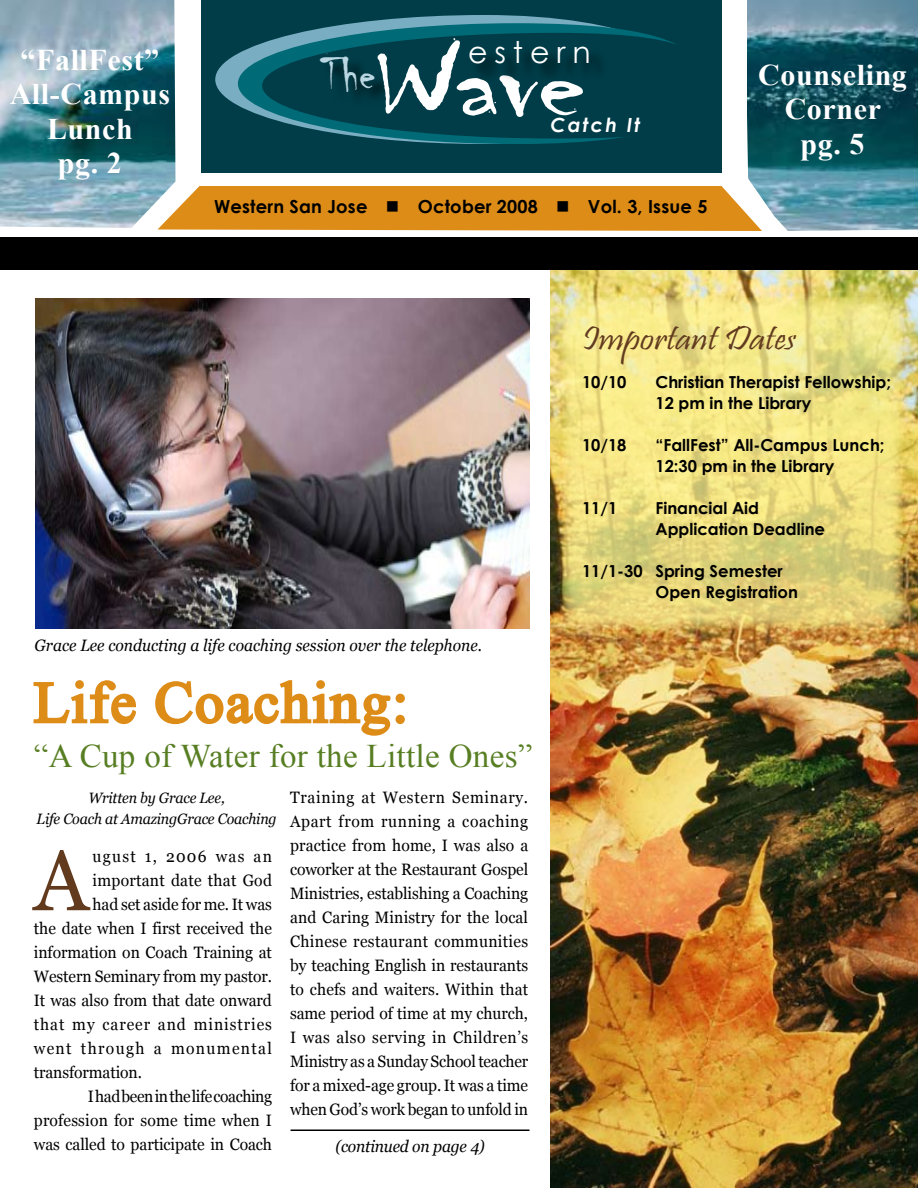
<style>
.page{position:relative;width:918px;height:1188px;background:#fff}
.page>*{position:absolute;margin:0;border:0;box-sizing:border-box;transform-origin:0 0}
.t1{font:112.5px "Chiller";color:#fff;scale:1.3 1}
.t2{font:85.8px "Georgia";color:#623b1f;scale:.95 1}
.t3{font:57.75px "Times New Roman";letter-spacing:.035em;color:#dd8c18}
.t4{font:49.5px "Chiller";color:#bbd7e3}
.t5{font:34.5px "Pristina";color:#623b1f;scale:1.15 1}
.t6{font:33px "Times New Roman";letter-spacing:.01em;color:#577e22}
.t7{font:700 30px/34.5px "Times New Roman";letter-spacing:.02em;color:#fff;text-align:center}
.t8{font:30px "Century Gothic";letter-spacing:.23em;color:#fff}
.t9{font:italic 700 19.5px "Century Gothic";letter-spacing:.11em;color:#fff}
.t10{font:700 18px "Century Gothic";letter-spacing:.01em;color:#000}
.t11{font:16.5px/24px "Georgia";letter-spacing:-.005em;color:#000;text-align:justify;scale:.95 1}
.t12{font:700 16.5px/21px "Century Gothic";color:#000}
.t13{font:italic 16.5px "Georgia";color:#000;scale:.95 1}
.t14{font:16.5px "Georgia";letter-spacing:.015em;color:#000;scale:.95 1}
.t15{font:16.5px "Georgia";letter-spacing:.06em;color:#000;scale:.95 1}
.t16{font:16.5px "Georgia";letter-spacing:-.03em;color:#000;scale:.95 1}
.t17{font:16.5px "Georgia";letter-spacing:.085em;color:#000;scale:.95 1}
.t18{font:16.5px "Georgia";letter-spacing:.08em;color:#000;scale:.95 1}
.t19{font:italic 15px/21px "Georgia";letter-spacing:-.015em;color:#000;text-align:center;scale:.95 1}
.s1{font-size:127.2px}
</style>
<div class="page">
<img style="left:550px;top:270px;width:368px;height:918px">
<div style="left:0;top:237px;width:918px;height:33px;background:#000"></div>
<div style="left:201px;top:0;width:521px;height:172px;background:#013d48"></div>
<img style="left:0;top:0;width:176px;height:228px">
<svg style="left:158px;top:186px;width:589px;height:45px;background:#de9226"></svg>
<svg style="left:215px;top:15px;width:372px;height:91px"></svg>
<svg style="left:238px;top:23px;width:403px;height:121px"></svg>
<svg style="left:262px;top:33px;width:415px;height:106px"></svg>
<div style="left:322px;top:56px;width:71px;height:53px;background:#000;opacity:.75"></div>
<div style="left:471px;top:44px;width:138px;height:40px;background:#003a44"></div>
<img style="left:747px;top:0;width:171px;height:231px">
<svg style="left:33px;top:680px;width:103px;height:45px"></svg>
<svg style="left:155px;top:680px;width:250px;height:56px"></svg>
<hr style="left:291px;top:1130px;width:239px;height:1px;background:#000">
<img style="left:36px;top:298px;width:493px;height:330px">
<svg style="left:562px;top:297px;width:341px;height:333px;background:#eadb80"></svg>
<h3 class="t7" style="left:10px;top:42px;width:162px">“FallFest”<br>All-Campus<br>Lunch<br>pg. 2</h3>
<h1 class="t1" style="left:374px;top:22px;width:165px"><span class="s1">W</span>ave</h1>
<h3 class="t8" style="left:468px;top:31px;width:124px">estern</h3>
<h3 class="t4" style="left:322px;top:46px;width:56px">The</h3>
<p class="t9" style="left:550px;top:110px;width:91px">Catch It</p>
<p class="t10" style="left:214px;top:193px;width:495px">Western San Jose ■ October 2008 ■ Vol. 3, Issue 5</p>
<h3 class="t7" style="left:758px;top:57px;width:150px">Counseling<br>Corner<br>pg. 5</h3>
<h3 class="t5" style="left:582px;top:319px;width:187px">Important Dates</h3>
<p class="t12" style="left:582px;top:371px;width:46px">10/10</p>
<p class="t12" style="left:656px;top:371px;width:237px">Christian Therapist Fellowship;<br>12 pm in the Library</p>
<p class="t12" style="left:582px;top:434px;width:46px">10/18</p>
<p class="t12" style="left:656px;top:434px;width:231px">“FallFest” All-Campus Lunch;<br>12:30 pm in the Library</p>
<p class="t12" style="left:582px;top:497px;width:37px">11/1</p>
<p class="t12" style="left:656px;top:497px;width:171px">Financial Aid<br>Application Deadline</p>
<p class="t12" style="left:656px;top:560px;width:144px;text-indent:-74px">11/1-30 Spring Semester<br>Open Registration</p>
<p class="t13" style="left:34px;top:636px;width:473px">Grace Lee conducting a life coaching session over the telephone.</p>
<h3 class="t3" style="left:34px;top:664px;width:376px">Life Coaching:</h3>
<h3 class="t6" style="left:34px;top:734px;width:500px">“A Cup of Water for the Little Ones”</h3>
<p class="t19" style="left:37px;top:788px;width:254px">Written by Grace Lee,<br>Life Coach at AmazingGrace Coaching</p>
<h2 class="t2" style="left:34px;top:832px;width:59px">A</h2>
<p class="t18" style="left:93px;top:847px;width:190px">ugust 1, 2006 was an</p>
<p class="t14" style="left:93px;top:871px;width:190px">important date that God</p>
<p class="t11" style="left:93px;top:892px;width:190px">had set aside for me. It was</p>
<p class="t11" style="left:34px;top:916px;width:252px">the date when I first received the</p>
<p class="t11" style="left:34px;top:940px;width:252px">information on Coach Training at</p>
<p class="t11" style="left:34px;top:964px;width:252px">Western Seminary from my pastor.</p>
<p class="t11" style="left:34px;top:988px;width:252px">It was also from that date onward</p>
<p class="t15" style="left:34px;top:1015px;width:252px">that my career and ministries</p>
<p class="t17" style="left:34px;top:1039px;width:252px">went through a monumental</p>
<p class="t11" style="left:34px;top:1060px;width:115px">transformation.</p>
<p class="t16" style="left:88px;top:1087px;width:195px">I had been in the life coaching</p>
<p class="t14" style="left:34px;top:1111px;width:252px">profession for some time when I</p>
<p class="t11" style="left:34px;top:1132px;width:252px">was called to participate in Coach</p>
<p class="t11" style="left:290px;top:785px;width:252px">Training at Western Seminary.<br>Apart from running a coaching practice from home, I was also a coworker at the Restaurant Gospel Ministries, establishing a Coaching and Caring Ministry for the local Chinese restaurant communities by teaching English in restaurants to chefs and waiters. Within that same period of time at my church, I was also serving in Children’s Ministry as a Sunday School teacher for a mixed-age group. It was a time when God’s work began to unfold in</p>
<p class="t13" style="left:335px;top:1136px;width:159px">(continued on page 4)</p>
</div>
